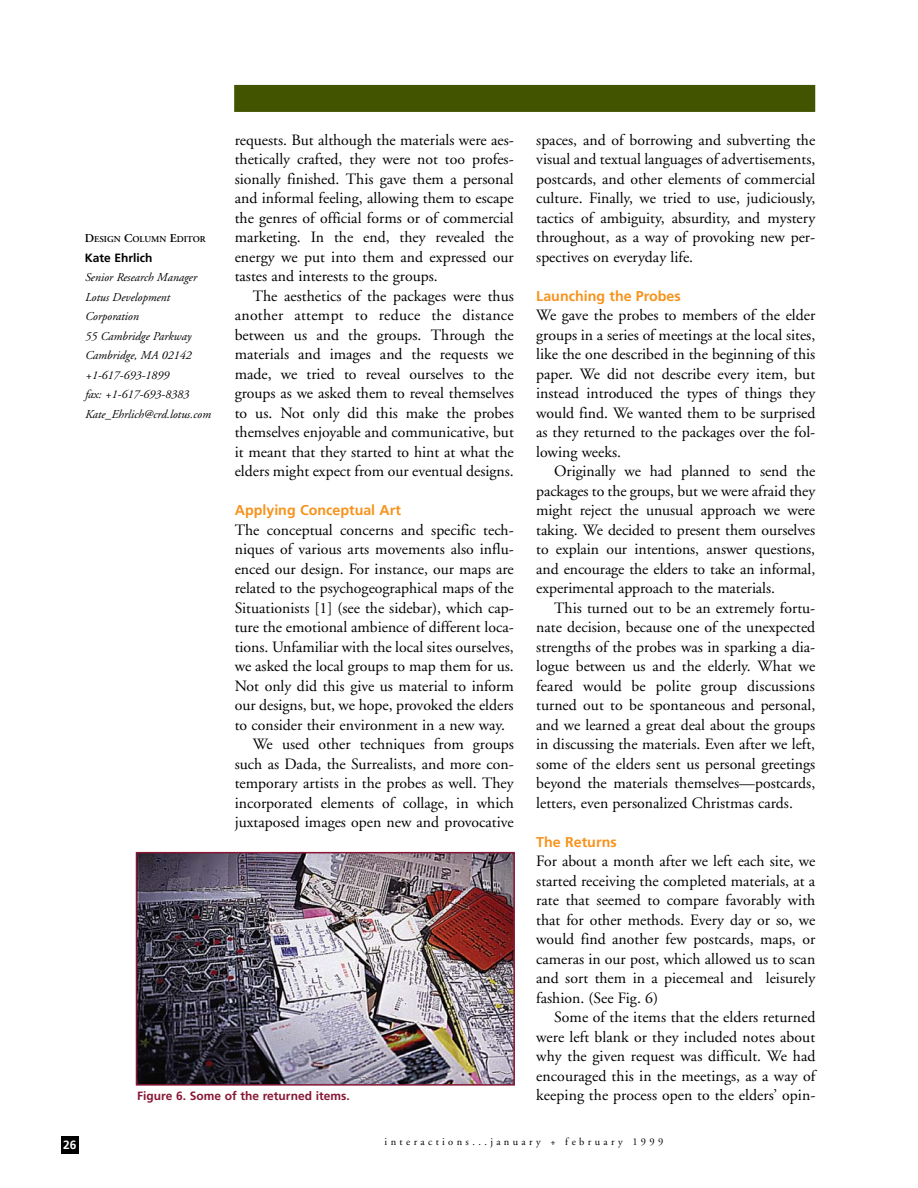
<style>
.page{position:relative;width:918px;height:1188px;background:#fff}
.page>*{position:absolute;margin:0;border:0;box-sizing:border-box;transform-origin:0 0}
.t1{font:15.75px/19.5px "Adobe Garamond";color:#000;text-align:justify}
.t2{font:700 14.25px "Frutiger";color:#f7931d}
.t3{font:italic 12px/19.5px "Adobe Garamond";color:#000}
.t4{font:700 12px "Frutiger";color:#881635}
.t5{font:700 12px "Frutiger";color:#000}
.t6{font:700 12px "Frutiger";color:#fff}
.t7{font:10.5px "Adobe Garamond";letter-spacing:.32em;color:#000}
.t8{font:600 9px "Adobe Garamond";color:#000}
.s1{font-size:12px}
</style>
<div class="page">
<div style="left:234px;top:85px;width:581px;height:27px;background:#435400"></div>
<div style="left:61px;top:1136px;width:18px;height:18px;background:#000"></div>
<img style="left:139px;top:855px;width:373px;height:228px">
<div style="left:136px;top:852px;width:379px;height:234px;border:2px solid #881635"></div>
<p class="t8" style="left:85px;top:236px;width:123px"><span class="s1">D</span>ESIGN <span class="s1">C</span>OLUMN <span class="s1">E</span>DITOR</p>
<p class="t5" style="left:85px;top:253px;width:69px">Kate Ehrlich</p>
<p class="t3" style="left:85px;top:269px;width:127px">Senior Research Manager<br>Lotus Development<br>Corporation<br>55 Cambridge Parkway<br>Cambridge, MA 02142 +1-617-693-1899<br>fax: +1-617-693-8383<br>Kate_Ehrlich@crd.lotus.com</p>
<p class="t1" style="left:235px;top:131px;width:281px">requests. But although the materials were aes&shy;thetically crafted, they were not too profes&shy;sionally finished. This gave them a personal and informal feeling, allowing them to escape the genres of official forms or of commercial marketing. In the end, they revealed the energy we put into them and expressed our tastes and interests to the groups.</p>
<p class="t1" style="left:235px;top:287px;width:281px;text-indent:18px">The aesthetics of the packages were thus another attempt to reduce the distance between us and the groups. Through the materials and images and the requests we made, we tried to reveal ourselves to the groups as we asked them to reveal themselves to us. Not only did this make the probes themselves enjoyable and communicative, but it meant that they started to hint at what the elders might expect from our eventual designs.</p>
<p class="t2" style="left:235px;top:505px;width:168px">Applying Conceptual Art</p>
<p class="t1" style="left:235px;top:521px;width:281px">The conceptual concerns and specific tech-</p>
<p class="t1" style="left:235px;top:541px;width:281px">niques of various arts movements also influ-</p>
<p class="t1" style="left:235px;top:560px;width:281px">enced our design. For instance, our maps are</p>
<p class="t1" style="left:235px;top:580px;width:281px">related to the psychogeographical maps of the</p>
<p class="t1" style="left:235px;top:599px;width:281px">Situationists [1] (see the sidebar), which cap-</p>
<p class="t1" style="left:235px;top:619px;width:281px">ture the emotional ambience of different loca-</p>
<p class="t1" style="left:235px;top:638px;width:281px">tions. Unfamiliar with the local sites ourselves,</p>
<p class="t1" style="left:235px;top:658px;width:281px">we asked the local groups to map them for us.</p>
<p class="t1" style="left:235px;top:677px;width:281px">Not only did this give us material to inform</p>
<p class="t1" style="left:235px;top:697px;width:280px">our designs, but, we hope, provoked the elders</p>
<p class="t1" style="left:235px;top:716px;width:272px">to consider their environment in a new way.</p>
<p class="t1" style="left:253px;top:736px;width:263px">We used other techniques from groups</p>
<p class="t1" style="left:235px;top:755px;width:280px">such as Dada, the Surrealists, and more con-</p>
<p class="t1" style="left:235px;top:775px;width:281px">temporary artists in the probes as well. They</p>
<p class="t1" style="left:235px;top:794px;width:281px">incorporated elements of collage, in which</p>
<p class="t1" style="left:235px;top:814px;width:281px">juxtaposed images open new and provocative</p>
<p class="t4" style="left:137px;top:1091px;width:214px">Figure 6. Some of the returned items.</p>
<p class="t1" style="left:536px;top:131px;width:281px">spaces, and of borrowing and subverting the visual and textual languages of advertisements, postcards, and other elements of commercial culture. Finally, we tried to use, judiciously, tactics of ambiguity, absurdity, and mystery throughout, as a way of provoking new per&shy;spectives on everyday life.</p>
<p class="t2" style="left:536px;top:290px;width:146px">Launching the Probes</p>
<p class="t1" style="left:536px;top:307px;width:281px">We gave the probes to members of the elder groups in a series of meetings at the local sites, like the one described in the beginning of this paper. We did not describe every item, but instead introduced the types of things they would find. We wanted them to be surprised as they returned to the packages over the fol&shy;lowing weeks.</p>
<p class="t1" style="left:536px;top:463px;width:281px;text-indent:18px">Originally we had planned to send the packages to the groups, but we were afraid they might reject the unusual approach we were taking. We decided to present them ourselves to explain our intentions, answer questions, and encourage the elders to take an informal, experimental approach to the materials.</p>
<p class="t1" style="left:536px;top:599px;width:281px;text-indent:18px">This turned out to be an extremely fortu&shy;nate decision, because one of the unexpected strengths of the probes was in sparking a dia&shy;logue between us and the elderly. What we feared would be polite group discussions turned out to be spontaneous and personal, and we learned a great deal about the groups in discussing the materials. Even after we left, some of the elders sent us personal greetings beyond the materials themselves—postcards, letters, even personalized Christmas cards.</p>
<p class="t2" style="left:536px;top:836px;width:82px">The Returns</p>
<p class="t1" style="left:536px;top:853px;width:281px">For about a month after we left each site, we started receiving the completed materials, at a rate that seemed to compare favorably with that for other methods. Every day or so, we would find another few postcards, maps, or cameras in our post, which allowed us to scan and sort them in a piecemeal and leisurely fashion. (See Fig. 6)</p>
<p class="t1" style="left:536px;top:1009px;width:281px;text-indent:18px">Some of the items that the elders returned were left blank or they included notes about why the given request was difficult. We had encouraged this in the meetings, as a way of keeping the process open to the elders’ opin-</p>
<p class="t6" style="left:63px;top:1140px;width:15px">26</p>
<p class="t7" style="left:385px;top:1138px;width:280px">interactions...january + february 1999</p>
</div>
